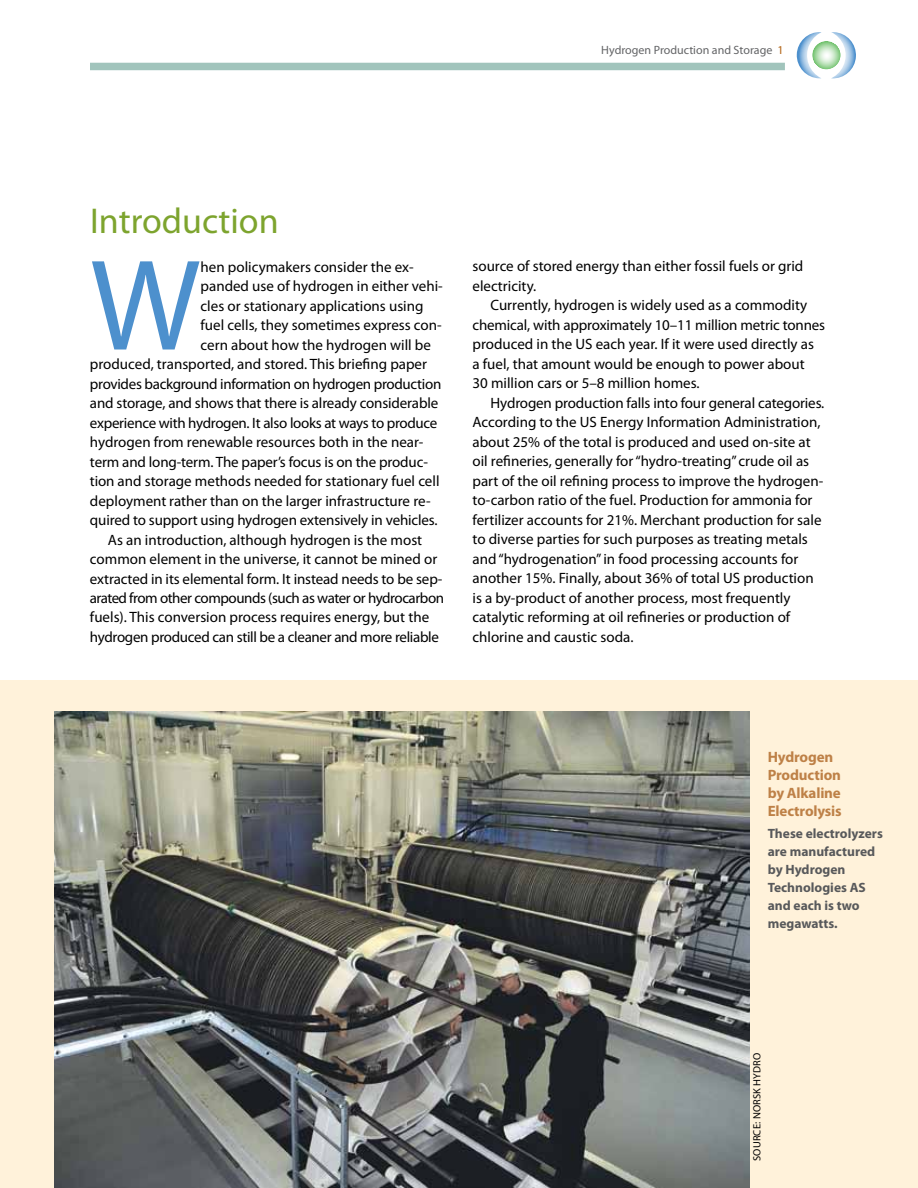
<style>
.page{position:relative;width:918px;height:1188px;background:#fff}
.page>*{position:absolute;margin:0;border:0;box-sizing:border-box;transform-origin:0 0}
.t1{font:130.8px "Myriad Pro";color:#4d90cd}
.t2{font:36px "Myriad Pro";color:#7da42e}
.t3{font:15px/19.5px "Myriad Pro";color:#000}
.t4{font:15px "Myriad Pro";letter-spacing:-.02em;color:#000}
.t5{font:15px "Myriad Pro";letter-spacing:-.03em;color:#000}
.t6{font:700 15px/18px "Myriad Pro";letter-spacing:-.01em;color:#be8147}
.t7{font:700 13.5px/18px "Myriad Pro";color:#58595b}
.t8{font:12px "Myriad Pro";color:#636466}
.t9{font:10.5px "Myriad Pro";color:#000}
.s1{color:#b06010}
</style>
<div class="page">
<div style="left:90px;top:63px;width:695px;height:7px;background:#a1c4bc"></div>
<svg style="left:796px;top:32px;width:60px;height:47px"></svg>
<svg style="left:812px;top:41px;width:28px;height:28px"></svg>
<div style="left:0;top:681px;width:918px;height:507px;background:#fff2da"></div>
<img style="left:55px;top:711px;width:695px;height:477px">
<p class="t8" style="left:601px;top:42px;width:184px">Hydrogen Production and Storage <span class="s1">1</span></p>
<h2 class="t2" style="left:90px;top:198px;width:190px">I ntroduction</h2>
<h1 class="t1" style="left:90px;top:225px;width:112px">W</h1>
<p class="t3" style="left:201px;top:256px;width:215px">hen policymakers consider the ex-</p>
<p class="t3" style="left:201px;top:276px;width:244px">panded use of hydrogen in either vehi-</p>
<p class="t3" style="left:201px;top:295px;width:224px">cles or stationary applications using</p>
<p class="t3" style="left:201px;top:315px;width:243px">fuel cells, they sometimes express con-</p>
<p class="t3" style="left:201px;top:334px;width:232px">cern about how the hydrogen will be</p>
<p class="t3" style="left:90px;top:354px;width:339px">produced, transported, and stored. This briefing paper</p>
<p class="t4" style="left:90px;top:374px;width:353px">provides background information on hydrogen production</p>
<p class="t3" style="left:90px;top:393px;width:350px">and storage, and shows that there is already considerable</p>
<p class="t4" style="left:90px;top:413px;width:349px">experience with hydrogen. It also looks at ways to produce</p>
<p class="t3" style="left:90px;top:432px;width:335px">hydrogen from renewable resources both in the near-</p>
<p class="t3" style="left:90px;top:451px;width:339px">term and long-term. The paper’s focus is on the produc-</p>
<p class="t3" style="left:90px;top:471px;width:351px">tion and storage methods needed for stationary fuel cell</p>
<p class="t3" style="left:90px;top:490px;width:342px">deployment rather than on the larger infrastructure re-</p>
<p class="t3" style="left:90px;top:510px;width:349px">quired to support using hydrogen extensively in vehicles.</p>
<p class="t3" style="left:90px;top:529px;width:334px">As an introduction, although hydrogen is the most</p>
<p class="t3" style="left:90px;top:549px;width:349px">common element in the universe, it cannot be mined or</p>
<p class="t3" style="left:90px;top:568px;width:354px">extracted in its elemental form. It instead needs to be sep-</p>
<p class="t5" style="left:90px;top:589px;width:356px">arated from other compounds (such as water or hydrocarbon</p>
<p class="t3" style="left:90px;top:607px;width:341px">fuels). This conversion process requires energy, but the</p>
<p class="t4" style="left:90px;top:628px;width:351px">hydrogen produced can still be a cleaner and more reliable</p>
<p class="t3" style="left:472px;top:256px;width:354px">source of stored energy than either fossil fuels or grid electricity.<br>Currently, hydrogen is widely used as a commodity chemical, with approximately 10–11 million metric tonnes produced in the US each year. If it were used directly as<br>a fuel, that amount would be enough to power about<br>30 million cars or 5–8 million homes.</p>
<p class="t3" style="left:472px;top:393px;width:353px;text-indent:18px">Hydrogen production falls into four general categories.<br>According to the US Energy I nformation Administration, about 25% of the total is produced and used on-site at oil refineries, generally for “hydro-treating” crude oil as part of the oil refining process to improve the hydrogen&shy;to-carbon ratio of the fuel. Production for ammonia for fertilizer accounts for 21%. Merchant production for sale to diverse parties for such purposes as treating metals and “hydrogenation” in food processing accounts for another 15%. Finally, about 36% of total US production is a by-product of another process, most frequently catalytic reforming at oil refineries or production of chlorine and caustic soda.</p>
<p class="t6" style="left:768px;top:747px;width:76px">Hydrogen<br>Production by Alkaline<br>Electrolysis</p>
<p class="t7" style="left:768px;top:824px;width:117px">These electrolyzers are manufactured by Hydrogen<br>Technologies AS and each is two megawatts.</p>
<p class="t9" style="left:751px;top:1161px;width:110px;rotate:-90deg">Source: Norsk Hydro</p>
</div>
